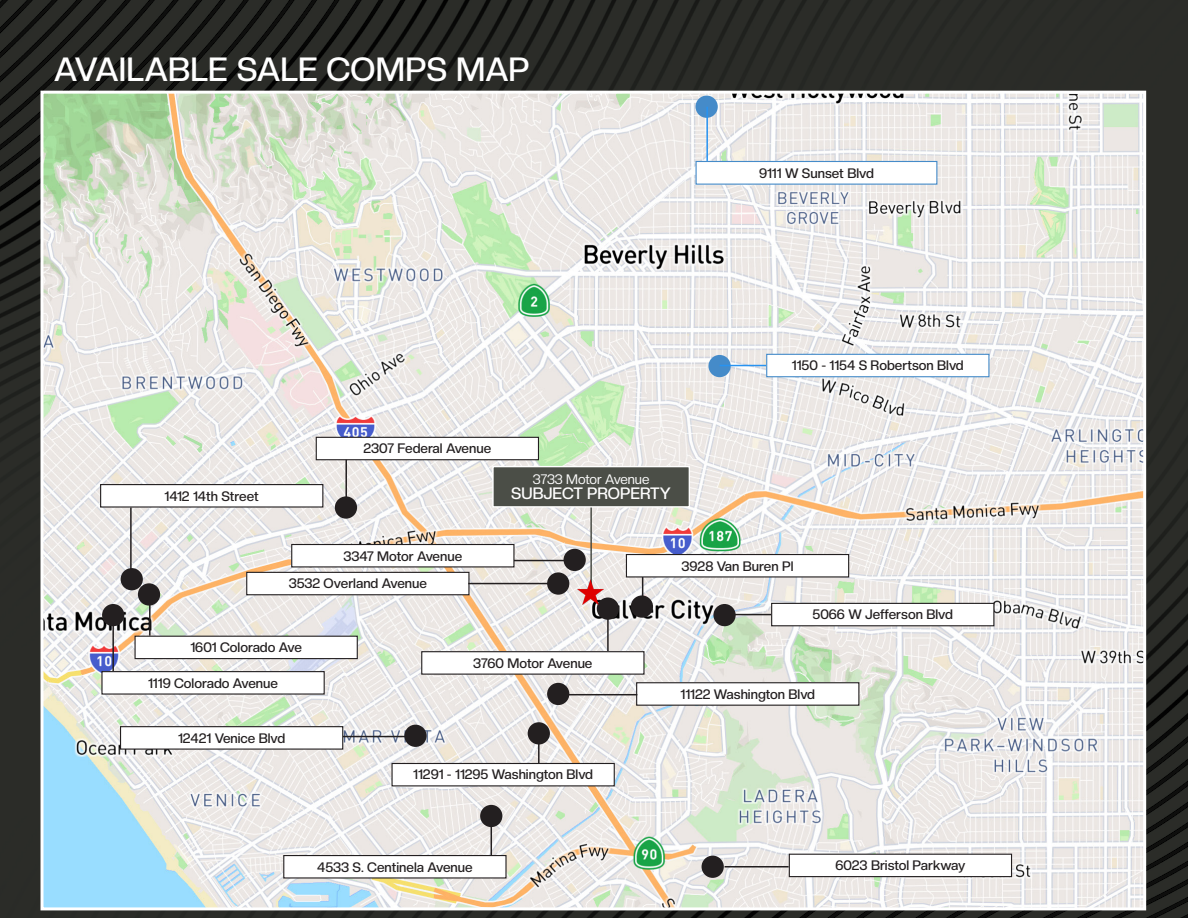
<style>
.page{position:relative;width:1188px;height:918px;background:#fff}
.page>*{position:absolute;margin:0;border:0;box-sizing:border-box;transform-origin:0 0}
.Address_-_Cover_Page{font:500 33px "Creato Display";letter-spacing:.005em;color:#fff}
.t1{font:500 16.2px "Creato Display";color:#fff}
.t2{font:500 13.5px "Creato Display";color:#231f20}
.t3{font:13.5px "Creato Display";color:#fff}
</style>
<div class="page">
<img style="left:0;top:0;width:1188px;height:918px">
<img style="left:44px;top:95px;width:1098px;height:811px">
<div style="left:547px;top:572px;width:22px;height:23px;background:#231f20;border-radius:50%"></div>
<div style="left:564px;top:549px;width:22px;height:22px;background:#231f20;border-radius:50%"></div>
<div style="left:335px;top:496px;width:22px;height:23px;background:#231f20;border-radius:50%"></div>
<div style="left:121px;top:568px;width:22px;height:22px;background:#231f20;border-radius:50%"></div>
<div style="left:138px;top:583px;width:22px;height:23px;background:#231f20;border-radius:50%"></div>
<div style="left:102px;top:604px;width:22px;height:22px;background:#231f20;border-radius:50%"></div>
<div style="left:597px;top:598px;width:22px;height:22px;background:#231f20;border-radius:50%"></div>
<div style="left:713px;top:604px;width:23px;height:22px;background:#231f20;border-radius:50%"></div>
<div style="left:631px;top:595px;width:22px;height:23px;background:#231f20;border-radius:50%"></div>
<div style="left:708px;top:355px;width:23px;height:22px;background:#458bc9;border-radius:50%"></div>
<div style="left:696px;top:96px;width:22px;height:22px;background:#458bc9;border-radius:50%"></div>
<div style="left:528px;top:722px;width:22px;height:23px;background:#231f20;border-radius:50%"></div>
<div style="left:547px;top:683px;width:22px;height:22px;background:#231f20;border-radius:50%"></div>
<div style="left:404px;top:725px;width:23px;height:22px;background:#231f20;border-radius:50%"></div>
<div style="left:702px;top:856px;width:22px;height:22px;background:#231f20;border-radius:50%"></div>
<div style="left:480px;top:805px;width:22px;height:22px;background:#231f20;border-radius:50%"></div>
<hr style="left:590px;top:483px;width:2px;height:109px;background:#4b4e47">
<hr style="left:607px;top:610px;width:2px;height:42px;background:#231f20">
<hr style="left:642px;top:560px;width:1px;height:42px;background:#231f20">
<hr style="left:538px;top:724px;width:2px;height:43px;background:#231f20">
<hr style="left:491px;top:816px;width:1px;height:43px;background:#231f20">
<div style="left:493px;top:467px;width:196px;height:40px;background:#4b4e47"></div>
<div style="left:492px;top:466px;width:198px;height:42px;border:1px solid #fff"></div>
<div style="left:422px;top:652px;width:222px;height:22px;background:#fff"></div>
<div style="left:421px;top:651px;width:224px;height:24px;border:1px solid #231f20"></div>
<div style="left:284px;top:856px;width:222px;height:22px;background:#fff"></div>
<div style="left:283px;top:855px;width:224px;height:24px;border:1px solid #231f20"></div>
<div style="left:637px;top:683px;width:222px;height:22px;background:#fff"></div>
<div style="left:636px;top:682px;width:223px;height:24px;border:1px solid #231f20"></div>
<div style="left:392px;top:763px;width:222px;height:23px;background:#fff"></div>
<div style="left:391px;top:763px;width:224px;height:23px;border:1px solid #231f20"></div>
<div style="left:101px;top:485px;width:222px;height:22px;background:#fff"></div>
<div style="left:100px;top:484px;width:223px;height:24px;border:1px solid #231f20"></div>
<div style="left:135px;top:636px;width:222px;height:23px;background:#fff"></div>
<div style="left:135px;top:636px;width:223px;height:23px;border:1px solid #231f20"></div>
<div style="left:247px;top:572px;width:222px;height:23px;background:#fff"></div>
<div style="left:246px;top:572px;width:224px;height:23px;border:1px solid #231f20"></div>
<div style="left:316px;top:437px;width:222px;height:23px;background:#fff"></div>
<div style="left:316px;top:437px;width:223px;height:23px;border:1px solid #231f20"></div>
<div style="left:789px;top:854px;width:223px;height:23px;background:#fff"></div>
<div style="left:789px;top:854px;width:223px;height:23px;border:1px solid #231f20"></div>
<div style="left:772px;top:603px;width:222px;height:23px;background:#fff"></div>
<div style="left:771px;top:603px;width:223px;height:23px;border:1px solid #231f20"></div>
<div style="left:626px;top:555px;width:223px;height:22px;background:#fff"></div>
<div style="left:626px;top:554px;width:223px;height:24px;border:1px solid #231f20"></div>
<div style="left:767px;top:354px;width:222px;height:23px;background:#fff"></div>
<div style="left:766px;top:354px;width:223px;height:23px;border:1px solid #458bc9"></div>
<div style="left:696px;top:161px;width:241px;height:23px;background:#fff"></div>
<div style="left:696px;top:161px;width:241px;height:24px;border:1px solid #458bc9"></div>
<hr style="left:725px;top:614px;width:46px;height:1px;background:#231f20">
<hr style="left:720px;top:365px;width:46px;height:1px;background:#2893f1">
<hr style="left:706px;top:107px;width:2px;height:54px;background:#2893f1">
<hr style="left:725px;top:866px;width:64px;height:2px;background:#231f20">
<hr style="left:556px;top:694px;width:81px;height:1px;background:#231f20">
<hr style="left:325px;top:736px;width:82px;height:1px;background:#231f20">
<hr style="left:468px;top:583px;width:90px;height:1px;background:#231f20">
<hr style="left:345px;top:460px;width:2px;height:46px;background:#231f20">
<hr style="left:130px;top:508px;width:2px;height:63px;background:#231f20">
<hr style="left:149px;top:589px;width:2px;height:47px;background:#231f20">
<hr style="left:112px;top:625px;width:2px;height:63px;background:#231f20">
<img style="left:578px;top:579px;width:26px;height:25px">
<div style="left:102px;top:672px;width:222px;height:22px;background:#fff"></div>
<div style="left:101px;top:671px;width:224px;height:24px;border:1px solid #231f20"></div>
<div style="left:121px;top:727px;width:222px;height:22px;background:#fff"></div>
<div style="left:120px;top:726px;width:223px;height:24px;border:1px solid #231f20"></div>
<hr style="left:477px;top:560px;width:90px;height:1px;background:#231f20">
<div style="left:292px;top:545px;width:222px;height:22px;background:#fff"></div>
<div style="left:291px;top:544px;width:224px;height:23px;border:1px solid #231f20"></div>
<p class="Address_-_Cover_Page" style="left:54px;top:49px;width:477px">AVAILABLE SALE COMPS MAP</p>
<p class="t2" style="left:759px;top:165px;width:116px">9111 W Sunset Blvd</p>
<p class="t2" style="left:792px;top:358px;width:173px">1150 - 1154 S Robertson Blvd</p>
<p class="t2" style="left:165px;top:488px;width:96px">1412 14th Street</p>
<p class="t2" style="left:363px;top:441px;width:129px">2307 Federal Avenue</p>
<p class="t3" style="left:533px;top:471px;width:118px">3733 Motor Avenue</p>
<p class="t1" style="left:511px;top:484px;width:161px">SUBJECT PROPERTY</p>
<p class="t2" style="left:343px;top:548px;width:120px">3347 Motor Avenue</p>
<p class="t2" style="left:289px;top:576px;width:140px">3532 Overland Avenue</p>
<p class="t2" style="left:190px;top:639px;width:113px">1601 Colorado Ave</p>
<p class="t2" style="left:148px;top:675px;width:131px">1119 Colorado Avenue</p>
<p class="t2" style="left:178px;top:730px;width:109px">12421 Venice Blvd</p>
<p class="t2" style="left:473px;top:655px;width:121px">3760 Motor Avenue</p>
<p class="t2" style="left:413px;top:767px;width:181px">11291 - 11295 Washington Blvd</p>
<p class="t2" style="left:682px;top:558px;width:113px">3928 Van Buren Pl</p>
<p class="t2" style="left:813px;top:607px;width:142px">5066 W Jefferson Blvd</p>
<p class="t2" style="left:680px;top:686px;width:136px">11122 Washington Blvd</p>
<p class="t2" style="left:317px;top:859px;width:157px">4533 S. Centinela Avenue</p>
<p class="t2" style="left:835px;top:857px;width:132px">6023 Bristol Parkway</p>
</div>
